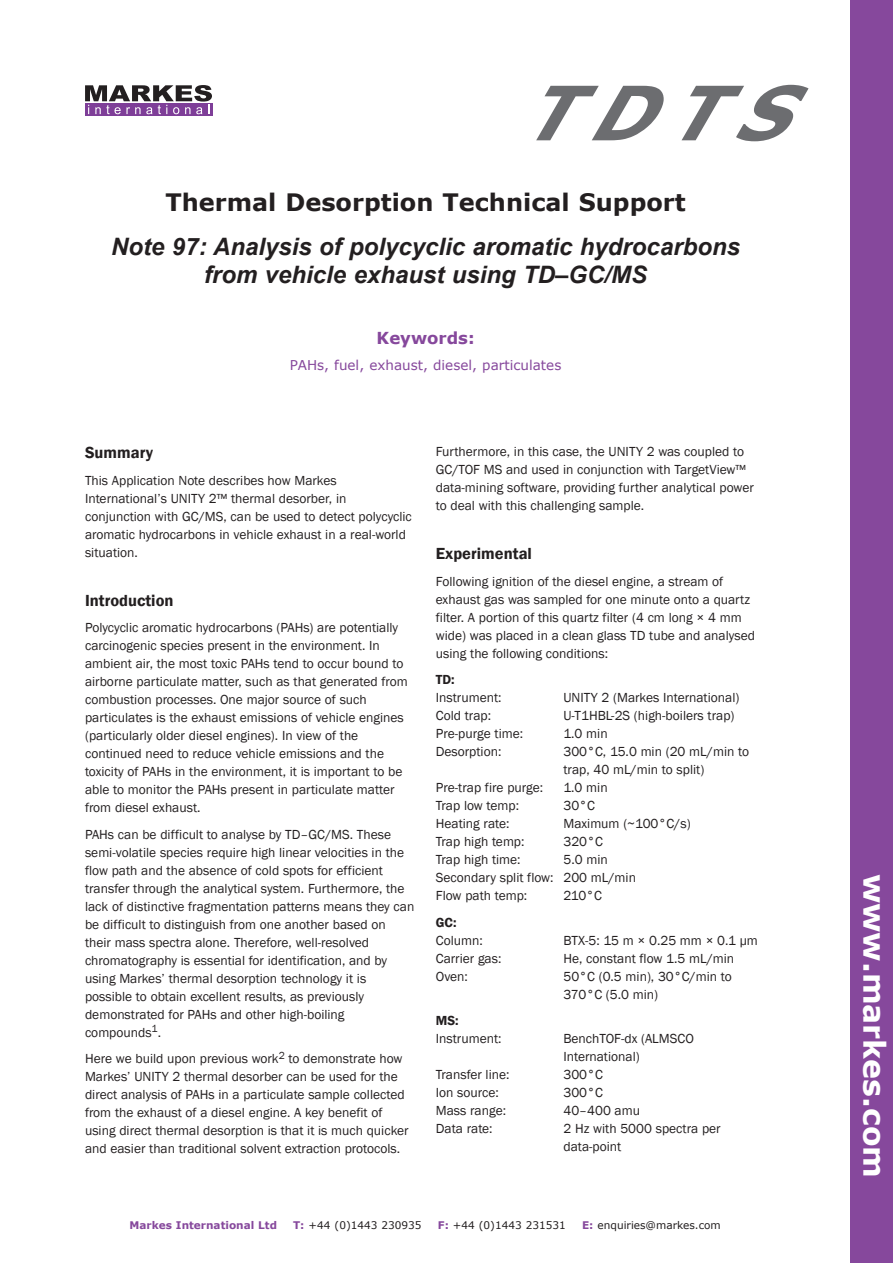
<style>
.page{position:relative;width:893px;height:1263px;background:#fff}
.page>*{position:absolute;margin:0;border:0;box-sizing:border-box;transform-origin:0 0}
.t1{font:italic 700 75px "Verdana";color:#6c6d70}
.t2{font:700 30px "Verdana";color:#fff}
.t3{font:italic 700 24px/28.8px "Arial";color:#231f20;text-align:center}
.t4{font:700 24px "Verdana";color:#231f20}
.t5{font:600 16.5px "Franklin Gothic";color:#231f20}
.t6{font:700 16.5px "Verdana";color:#86489c}
.t7{font:13.5px/18px "Franklin Gothic";color:#231f20}
.t8{font:13.5px "Verdana";color:#86489c}
.t9{font:600 13.5px "Franklin Gothic";color:#231f20}
.t10{font:10.5px "Verdana";color:#231f20}
.t11{font:700 10.5px "Verdana";color:#86489c}
.s1{font-weight:700;color:#86489c}
</style>
<div class="page">
<svg style="left:85px;top:103px;width:128px;height:13px"></svg>
<svg style="left:85px;top:85px;width:127px;height:29px"></svg>
<div style="left:850px;top:0;width:43px;height:1263px;background:#86489c"></div>
<h1 class="t1" style="left:518px;top:65px;width:310px">TDTS</h1>
<h3 class="t4" style="left:166px;top:187px;width:522px">Thermal Desorption Technical Support</h3>
<h3 class="t3" style="left:111px;top:232px;width:630px">Note 97: Analysis of polycyclic aromatic hydrocarbons from vehicle exhaust using TD–GC/MS</h3>
<p class="t6" style="left:377px;top:327px;width:100px">Keywords:</p>
<p class="t8" style="left:290px;top:356px;width:273px">PAHs, fuel, exhaust, diesel, particulates</p>
<p class="t5" style="left:85px;top:443px;width:70px">Summary</p>
<p class="t7" style="left:85px;top:471px;width:328px">This Application Note describes how Markes International’s UNITY 2™ thermal desorber, in conjunction with GC/MS, can be used to detect polycyclic aromatic hydrocarbons in vehicle exhaust in a real-world situation.</p>
<p class="t5" style="left:85px;top:591px;width:90px">Introduction</p>
<p class="t7" style="left:85px;top:618px;width:324px">Polycyclic aromatic hydrocarbons (PAHs) are potentially carcinogenic species present in the environment. In ambient air, the most toxic PAHs tend to occur bound to airborne particulate matter, such as that generated from combustion processes. One major source of such particulates is the exhaust emissions of vehicle engines (particularly older diesel engines). In view of the continued need to reduce vehicle emissions and the toxicity of PAHs in the environment, it is important to be able to monitor the PAHs present in particulate matter from diesel exhaust.</p>
<p class="t7" style="left:85px;top:825px;width:331px">PAHs can be difficult to analyse by TD–GC/MS. These semi-volatile species require high linear velocities in the flow path and the absence of cold spots for efficient transfer through the analytical system. Furthermore, the lack of distinctive fragmentation patterns means they can be difficult to distinguish from one another based on their mass spectra alone. Therefore, well-resolved chromatography is essential for identification, and by using Markes’ thermal desorption technology it is possible to obtain excellent results, as previously demonstrated for PAHs and other high-boiling compounds<sup>1</sup>.</p>
<p class="t7" style="left:85px;top:1049px;width:325px">Here we build upon previous work<sup>2</sup> to demonstrate how Markes’ UNITY 2 thermal desorber can be used for the direct analysis of PAHs in a particulate sample collected from the exhaust of a diesel engine. A key benefit of using direct thermal desorption is that it is much quicker and easier than traditional solvent extraction protocols.</p>
<p class="t7" style="left:436px;top:442px;width:320px">Furthermore, in this case, the UNITY 2 was coupled to GC/TOF MS and used in conjunction with TargetView™ data-mining software, providing further analytical power to deal with this challenging sample.</p>
<p class="t5" style="left:436px;top:544px;width:98px">Experimental</p>
<p class="t7" style="left:436px;top:572px;width:321px">Following ignition of the diesel engine, a stream of exhaust gas was sampled for one minute onto a quartz filter. A portion of this quartz filter (4 cm long × 4 mm wide) was placed in a clean glass TD tube and analysed using the following conditions:</p>
<p class="t9" style="left:436px;top:672px;width:20px">TD:</p>
<p class="t7" style="left:436px;top:688px;width:67px">Instrument:</p>
<p class="t7" style="left:563px;top:688px;width:177px">UNITY 2 (Markes International)</p>
<p class="t7" style="left:436px;top:706px;width:57px">Cold trap:</p>
<p class="t7" style="left:563px;top:706px;width:173px">U-T1HBL-2S (high-boilers trap)</p>
<p class="t7" style="left:436px;top:724px;width:89px">Pre-purge time:</p>
<p class="t7" style="left:563px;top:724px;width:46px">1.0 min</p>
<p class="t7" style="left:436px;top:742px;width:67px">Desorption:</p>
<p class="t7" style="left:563px;top:742px;width:187px">300°C, 15.0 min (20 mL/min to trap, 40 mL/min to split)</p>
<p class="t7" style="left:436px;top:778px;width:109px">Pre-trap fire purge:</p>
<p class="t7" style="left:563px;top:778px;width:46px">1.0 min</p>
<p class="t7" style="left:436px;top:796px;width:85px">Trap low temp:</p>
<p class="t7" style="left:563px;top:796px;width:33px">30°C</p>
<p class="t7" style="left:436px;top:814px;width:75px">Heating rate:</p>
<p class="t7" style="left:563px;top:814px;width:129px">Maximum (~100°C/s)</p>
<p class="t7" style="left:436px;top:832px;width:90px">Trap high temp:</p>
<p class="t7" style="left:563px;top:832px;width:41px">320°C</p>
<p class="t7" style="left:436px;top:850px;width:86px">Trap high time:</p>
<p class="t7" style="left:436px;top:850px;width:202px;text-indent:128px">5.0 min<br>Secondary split flow: 200 mL/min<br>Flow path temp:</p>
<p class="t7" style="left:563px;top:886px;width:40px">210°C</p>
<p class="t9" style="left:436px;top:914px;width:22px">GC:</p>
<p class="t7" style="left:436px;top:931px;width:48px">Column:</p>
<p class="t7" style="left:563px;top:931px;width:196px">BTX-5: 15 m × 0.25 mm × 0.1 µm</p>
<p class="t7" style="left:436px;top:949px;width:67px">Carrier gas:</p>
<p class="t7" style="left:563px;top:949px;width:172px">He, constant flow 1.5 mL/min</p>
<p class="t7" style="left:436px;top:967px;width:34px">Oven:</p>
<p class="t7" style="left:563px;top:967px;width:170px">50°C (0.5 min), 30°C/min to<br>370°C (5.0 min)</p>
<p class="t9" style="left:436px;top:1013px;width:24px">MS:</p>
<p class="t7" style="left:436px;top:1029px;width:67px">Instrument:</p>
<p class="t7" style="left:563px;top:1029px;width:132px">BenchTOF-dx (ALMSCO<br>International)</p>
<p class="t7" style="left:436px;top:1065px;width:75px">Transfer line:</p>
<p class="t7" style="left:563px;top:1065px;width:41px">300°C</p>
<p class="t7" style="left:436px;top:1083px;width:64px">Ion source:</p>
<p class="t7" style="left:563px;top:1083px;width:41px">300°C</p>
<p class="t7" style="left:436px;top:1101px;width:72px">Mass range:</p>
<p class="t7" style="left:563px;top:1101px;width:78px">40–400 amu</p>
<p class="t7" style="left:436px;top:1119px;width:58px">Data rate:</p>
<p class="t7" style="left:563px;top:1119px;width:159px">2 Hz with 5000 spectra per data-point</p>
<p class="t11" style="left:130px;top:1218px;width:149px">Markes International Ltd</p>
<p class="t10" style="left:293px;top:1218px;width:130px"><span class="s1">T:</span> +44 (0)1443 230935</p>
<p class="t10" style="left:438px;top:1218px;width:130px"><span class="s1">F:</span> +44 (0)1443 231531</p>
<p class="t10" style="left:582px;top:1218px;width:140px"><span class="s1">E:</span> enquiries@markes.com</p>
<h2 class="t2" style="left:893px;top:873px;width:306px;rotate:90deg">www.markes.com</h2>
</div>
